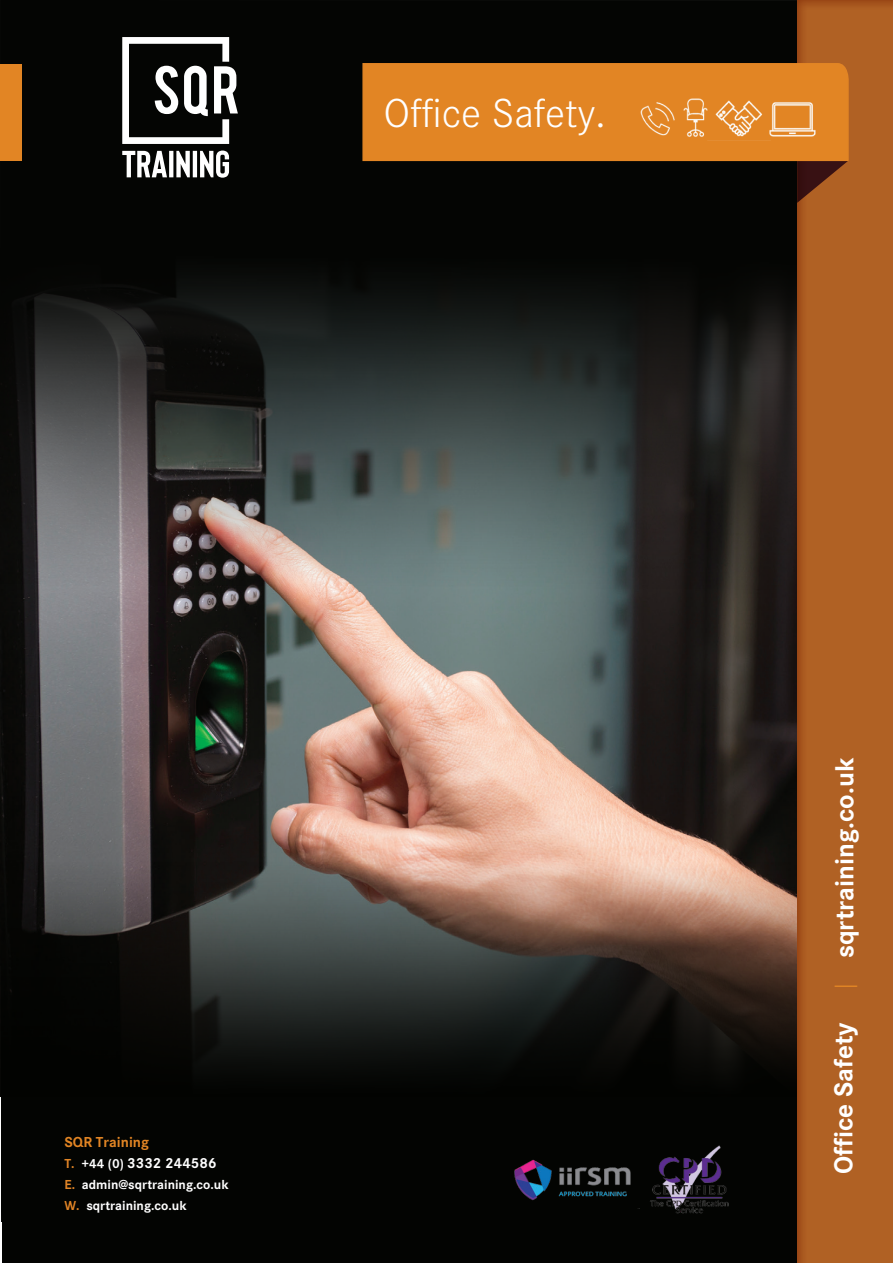
<style>
.page{position:relative;width:893px;height:1263px;background:#fff}
.page>*{position:absolute;margin:0;border:0;box-sizing:border-box;transform-origin:0 0}
.t1{font:300 42px "Corporate S";color:#fff}
.t2{font:700 27.15px "Corporate S";color:#fff}
.t3{font:700 15px/21px "Corporate S";color:#e28524}
.t4{font:700 13.5px/21px "Corporate S";color:#fff}
.s1{font-size:13.5px;color:#e28526}
.s2{font-size:13.5px;color:#fff}
.s3{color:#fff}
.s4{color:#e28526}
.s5{font-size:27px}
.s6{font-weight:300;font-size:27px;color:#e28524}
</style>
<div class="page">
<img style="left:0;top:618px;width:797px;height:218px">
<img style="left:0;top:836px;width:797px;height:427px">
<img style="left:0;top:0;width:797px;height:618px">
<div style="left:798px;top:0;width:95px;height:1263px;background:#b06124"></div>
<svg style="left:797px;top:162px;width:50px;height:41px"></svg>
<div style="left:362px;top:62px;width:487px;height:100px;background:#e28524"></div>
<div style="left:0;top:64px;width:21px;height:96px;background:#e28524"></div>
<img style="left:638px;top:96px;width:182px;height:45px">
<img style="left:648px;top:1144px;width:81px;height:74px">
<img style="left:507px;top:1153px;width:132px;height:56px">
<svg style="left:122px;top:37px;width:116px;height:107px"></svg>
<svg style="left:122px;top:151px;width:107px;height:27px"></svg>
<h1 class="t1" style="left:384px;top:86px;width:224px">Office Safety.</h1>
<p class="t3" style="left:64px;top:1131px;width:154px">SQR Training<br><span class="s1">T.</span> <span class="s2">+44 (0)</span> <span class="s3">3332 244586</span></p>
<p class="t4" style="left:64px;top:1173px;width:166px"><span class="s4">E.</span> admin@sqrtraining.co.uk<br><span class="s4">W.</span> sqrtraining.co.uk</p>
<h2 class="t2" style="left:826px;top:1174px;width:418px;rotate:-90deg"><span class="s5">Office Safety</span> <span class="s6">|</span> sqrtraining.co.uk</h2>
</div>
